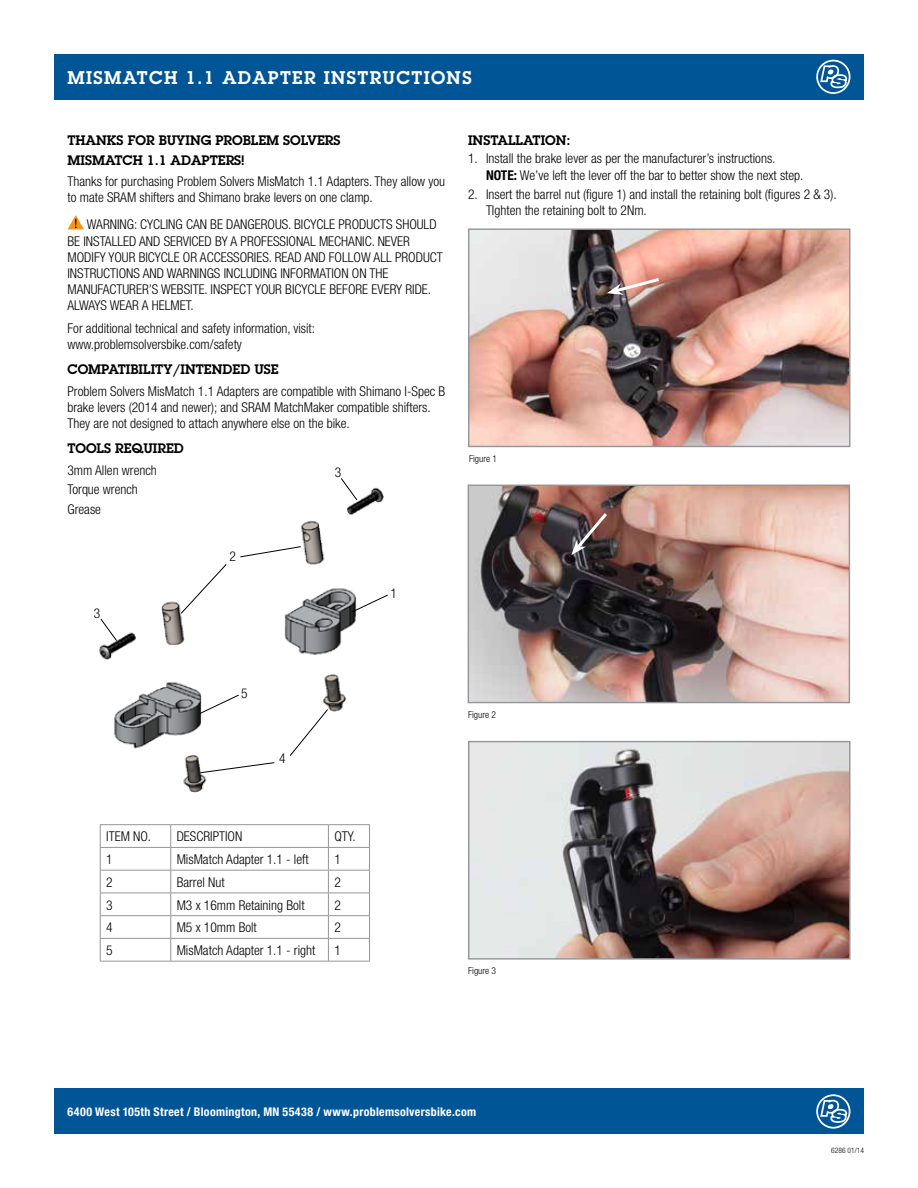
<style>
.page{position:relative;width:918px;height:1188px;background:#fff}
.page>*{position:absolute;margin:0;border:0;box-sizing:border-box;transform-origin:0 0}
.t1{font:600 18px "Lubalin Graph";letter-spacing:.075em;color:#fff}
.t2{font:300 condensed 13.5px/16.2px "Helvetica Neue";color:#000}
.t3{font:600 13.5px/19.5px "Lubalin Graph";color:#000}
.t4{font:700 condensed 12px "Helvetica Neue";letter-spacing:.025em;color:#fff}
.t5{font:300 condensed 9.6px "Helvetica Neue";color:#000}
.t6{font:300 condensed 7.5px "Helvetica Neue";color:#000}
.s1{font-weight:700}
</style>
<div class="page">
<div style="left:54px;top:54px;width:810px;height:46px;background:#005596"></div>
<svg style="left:816px;top:60px;width:34px;height:34px"></svg>
<div style="left:54px;top:1089px;width:810px;height:45px;background:#005596"></div>
<svg style="left:816px;top:1094px;width:34px;height:35px"></svg>
<img style="left:99px;top:487px;width:285px;height:306px">
<svg style="left:351px;top:594px;width:37px;height:19px"></svg>
<svg style="left:199px;top:694px;width:41px;height:20px"></svg>
<svg style="left:199px;top:762px;width:76px;height:12px"></svg>
<svg style="left:340px;top:478px;width:18px;height:23px"></svg>
<svg style="left:100px;top:618px;width:18px;height:24px"></svg>
<svg style="left:289px;top:708px;width:40px;height:49px"></svg>
<svg style="left:240px;top:546px;width:62px;height:12px"></svg>
<svg style="left:180px;top:563px;width:47px;height:51px"></svg>
<svg style="left:67px;top:215px;width:17px;height:14px"></svg>
<img style="left:470px;top:230px;width:378px;height:215px">
<div style="left:468px;top:228px;width:382px;height:219px;border:1px solid #939598"></div>
<img style="left:470px;top:487px;width:378px;height:214px">
<div style="left:468px;top:485px;width:382px;height:218px;border:1px solid #939598"></div>
<img style="left:470px;top:743px;width:378px;height:215px">
<div style="left:468px;top:741px;width:382px;height:219px;border:1px solid #939598"></div>
<hr style="left:100px;top:824px;width:71px;height:1px;background:#939598">
<hr style="left:171px;top:824px;width:157px;height:1px;background:#939598">
<hr style="left:328px;top:824px;width:42px;height:1px;background:#939598">
<hr style="left:100px;top:847px;width:71px;height:1px;background:#939598">
<hr style="left:171px;top:847px;width:157px;height:1px;background:#939598">
<hr style="left:328px;top:847px;width:42px;height:1px;background:#939598">
<hr style="left:100px;top:870px;width:71px;height:1px;background:#939598">
<hr style="left:171px;top:870px;width:157px;height:1px;background:#939598">
<hr style="left:328px;top:870px;width:42px;height:1px;background:#939598">
<hr style="left:100px;top:893px;width:71px;height:1px;background:#939598">
<hr style="left:171px;top:893px;width:157px;height:1px;background:#939598">
<hr style="left:328px;top:893px;width:42px;height:1px;background:#939598">
<hr style="left:100px;top:915px;width:71px;height:1px;background:#939598">
<hr style="left:171px;top:915px;width:157px;height:1px;background:#939598">
<hr style="left:328px;top:915px;width:42px;height:1px;background:#939598">
<hr style="left:100px;top:938px;width:71px;height:1px;background:#939598">
<svg style="left:100px;top:825px;width:1px;height:136px"></svg>
<hr style="left:171px;top:938px;width:157px;height:1px;background:#939598">
<svg style="left:170px;top:825px;width:1px;height:136px"></svg>
<hr style="left:328px;top:938px;width:42px;height:1px;background:#939598">
<svg style="left:328px;top:825px;width:1px;height:136px"></svg>
<svg style="left:369px;top:825px;width:1px;height:136px"></svg>
<hr style="left:100px;top:961px;width:71px;height:1px;background:#939598">
<hr style="left:171px;top:961px;width:157px;height:1px;background:#939598">
<hr style="left:328px;top:961px;width:42px;height:1px;background:#939598">
<svg style="left:571px;top:510px;width:39px;height:45px;background:#675352"></svg>
<svg style="left:607px;top:276px;width:55px;height:19px"></svg>
<h1 class="t1" style="left:68px;top:66px;width:15px">MISMA</h1>
<h1 class="t1" style="left:137px;top:66px;width:28px">TCH</h1>
<h1 class="t1" style="left:185px;top:66px;width:53px">1.1 ADA</h1>
<h1 class="t1" style="left:268px;top:66px;width:68px">PTER INS</h1>
<h1 class="t1" style="left:358px;top:66px;width:27px">TRUC</h1>
<h1 class="t1" style="left:412px;top:66px;width:25px">TIONS</h1>
<p class="t3" style="left:68px;top:130px;width:275px">THANKS FOR BUYING PROBLEM SOLVERS<br>MISMATCH 1.1 ADAPTERS!</p>
<p class="t2" style="left:68px;top:173px;width:379px">Thanks for purchasing Problem Solvers MisMatch 1.1 Adapters. They allow you to mate SRAM shifters and Shimano brake levers on one clamp.</p>
<p class="t2" style="left:68px;top:216px;width:377px;text-indent:19px">WARNING: CYCLING CAN BE DANGEROUS. BICYCLE PRODUCTS SHOULD BE INSTALLED AND SERVICED BY A PROFESSIONAL MECHANIC. NEVER MODIFY YOUR BICYCLE OR ACCESSORIES. READ AND FOLLOW ALL PRODUCT INSTRUCTIONS AND WARNINGS INCLUDING INFORMATION ON THE MANUFACTURER’S WEBSITE. INSPECT YOUR BICYCLE BEFORE EVERY RIDE.<br>ALWAYS WEAR A HELMET.</p>
<p class="t2" style="left:68px;top:320px;width:249px">For additional technical and safety information, visit: www.problemsolversbike.com/safety</p>
<p class="t3" style="left:68px;top:360px;width:213px">COMPATIBILITY/INTENDED USE</p>
<p class="t2" style="left:68px;top:383px;width:379px">Problem Solvers MisMatch 1.1 Adapters are compatible with Shimano I-Spec B brake levers (2014 and newer); and SRAM MatchMaker compatible shifters.<br>They are not designed to attach anywhere else on the bike.</p>
<p class="t3" style="left:68px;top:438px;width:118px">TOOLS REQUIRED</p>
<p class="t2" style="left:68px;top:460px;width:91px;line-height:19.5px">3mm Allen wrench<br>Torque wrench<br>Grease</p>
<p class="t2" style="left:335px;top:464px;width:8px">3</p>
<p class="t2" style="left:94px;top:605px;width:8px">3</p>
<p class="t2" style="left:229px;top:548px;width:8px">2</p>
<p class="t2" style="left:390px;top:585px;width:8px">1</p>
<p class="t3" style="left:468px;top:130px;width:104px">INSTALLATION:</p>
<p class="t2" style="left:486px;top:150px;width:319px;text-indent:-18px">1. Install the brake lever as per the manufacturer’s instructions.<br><span class="s1">NOTE:</span> We’ve left the lever off the bar to better show the next step.</p>
<p class="t2" style="left:486px;top:186px;width:352px;text-indent:-18px">2. Insert the barrel nut (figure 1) and install the retaining bolt (figures 2 &amp; 3).<br>TIghten the retaining bolt to 2Nm.</p>
<p class="t5" style="left:469px;top:453px;width:29px">Figure 1</p>
<p class="t2" style="left:241px;top:685px;width:8px">5</p>
<p class="t2" style="left:279px;top:750px;width:8px">4</p>
<p class="t2" style="left:106px;top:828px;width:46px">ITEM NO.</p>
<p class="t2" style="left:177px;top:828px;width:67px">DESCRIPTION</p>
<p class="t2" style="left:334px;top:828px;width:23px">QTY.</p>
<p class="t2" style="left:106px;top:851px;width:8px">1</p>
<p class="t2" style="left:177px;top:851px;width:134px">MisMatch Adapter 1.1 - left</p>
<p class="t2" style="left:334px;top:851px;width:8px">1</p>
<p class="t2" style="left:106px;top:874px;width:8px">2</p>
<p class="t2" style="left:177px;top:874px;width:49px">Barrel Nut</p>
<p class="t2" style="left:334px;top:874px;width:8px">2</p>
<p class="t2" style="left:106px;top:897px;width:8px">3</p>
<p class="t2" style="left:177px;top:897px;width:129px">M3 x 16mm Retaining Bolt</p>
<p class="t2" style="left:334px;top:897px;width:8px">2</p>
<p class="t2" style="left:106px;top:919px;width:8px">4</p>
<p class="t2" style="left:177px;top:919px;width:82px">M5 x 10mm Bolt</p>
<p class="t2" style="left:334px;top:919px;width:8px">2</p>
<p class="t2" style="left:106px;top:942px;width:8px">5</p>
<p class="t2" style="left:177px;top:942px;width:140px">MisMatch Adapter 1.1 - right</p>
<p class="t2" style="left:334px;top:942px;width:8px">1</p>
<p class="t5" style="left:468px;top:709px;width:29px">Figure 2</p>
<p class="t5" style="left:468px;top:965px;width:29px">Figure 3</p>
<p class="t4" style="left:68px;top:1105px;width:410px">6400 West 105th Street / Bloomington, MN 55438 / www.problemsolversbike.com</p>
<p class="t6" style="left:831px;top:1146px;width:34px">6286 01/14</p>
</div>
